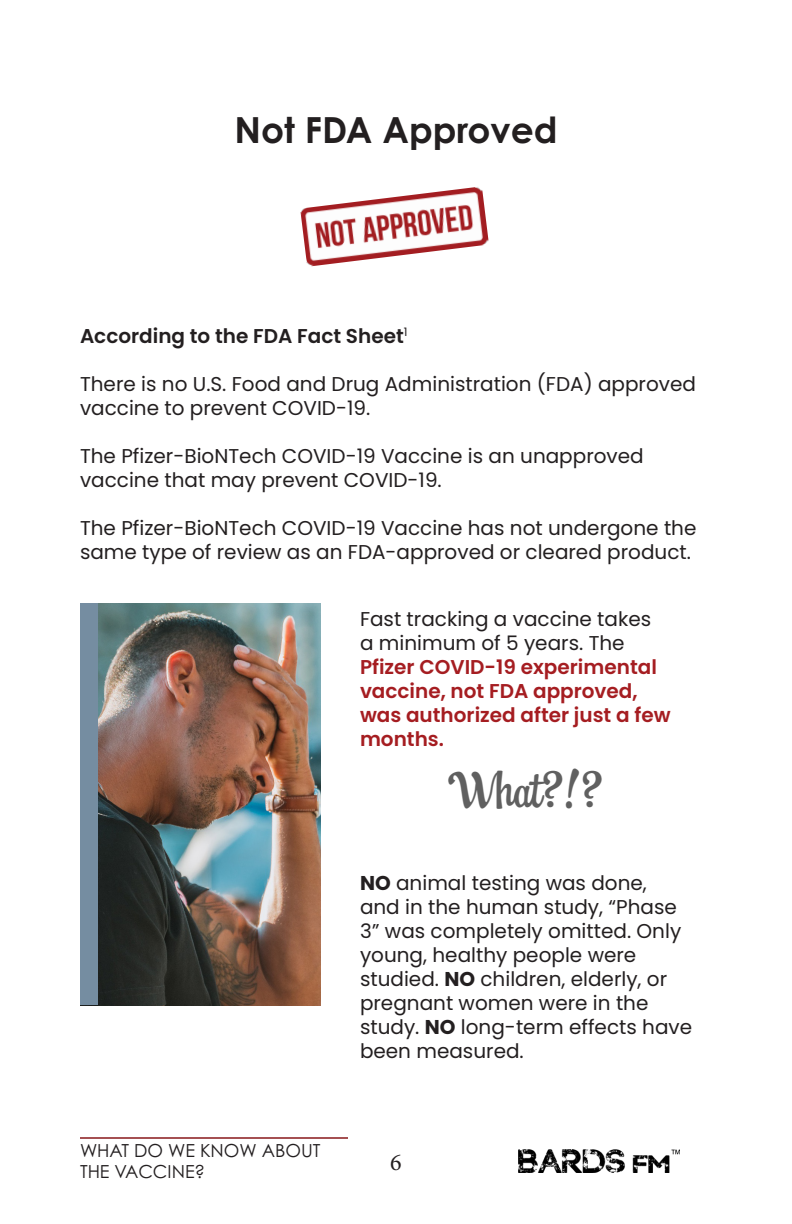
<style>
.page{position:relative;width:792px;height:1224px;background:#fff}
.page>*{position:absolute;margin:0;border:0;box-sizing:border-box;transform-origin:0 0}
.t1{font:48px "Swingdancer";color:#606060}
.t2{font:700 36px "Century Gothic Pro";color:#231f20}
.t3{font:24px "Minion Pro";color:#231f20}
.t4{font:20px/24px "Poppins";color:#231f20}
.t5{font:600 20px/24px "Poppins";color:#a51d21}
.t6{font:600 20px "Poppins";color:#231f20}
.t7{font:18px/21.6px "Century Gothic Pro";color:#231f20}
.s1{font-weight:700}
</style>
<div class="page">
<img style="left:519px;top:1150px;width:160px;height:22px">
<hr style="left:80px;top:1137px;width:268px;height:2px;background:#88171a">
<img style="left:300px;top:187px;width:189px;height:80px">
<img style="left:80px;top:604px;width:240px;height:402px">
<div style="left:80px;top:604px;width:18px;height:401px;background:#758da1"></div>
<h2 class="t2" style="left:234px;top:107px;width:325px">Not FDA Approved</h2>
<p class="t6" style="left:80px;top:324px;width:329px">According to the FDA Fact Sheet<sup>1</sup></p>
<p class="t4" style="left:80px;top:372px;width:618px">There is no U.S. Food and Drug Administration (FDA) approved vaccine to prevent COVID-19.</p>
<p class="t4" style="left:80px;top:444px;width:565px">The Pfizer-BioNTech COVID-19 Vaccine is an unapproved vaccine that may prevent COVID-19.</p>
<p class="t4" style="left:80px;top:516px;width:618px">The Pfizer-BioNTech COVID-19 Vaccine has not undergone the same type of review as an FDA-approved or cleared product.</p>
<p class="t4" style="left:360px;top:607px;width:293px">Fast tracking a vaccine takes a minimum of 5 years. The</p>
<p class="t5" style="left:360px;top:655px;width:312px">Pfizer COVID-19 experimental vaccine, not FDA approved, was authorized after just a few months.</p>
<h1 class="t1" style="left:453px;top:758px;width:151px">What?!?</h1>
<p class="t7" style="left:80px;top:1139px;width:242px">WHAT DO WE KNOW ABOUT<br>THE VACCINE?</p>
<p class="t4" style="left:360px;top:871px;width:334px"><span class="s1">NO</span> animal testing was done,<br>and in the human study, “Phase<br>3” was completely omitted. Only young, healthy people were studied. <span class="s1">NO</span> children, elderly, or pregnant women were in the study. <span class="s1">NO</span> long-term effects have been measured.</p>
<p class="t3" style="left:390px;top:1146px;width:13px">6</p>
</div>
